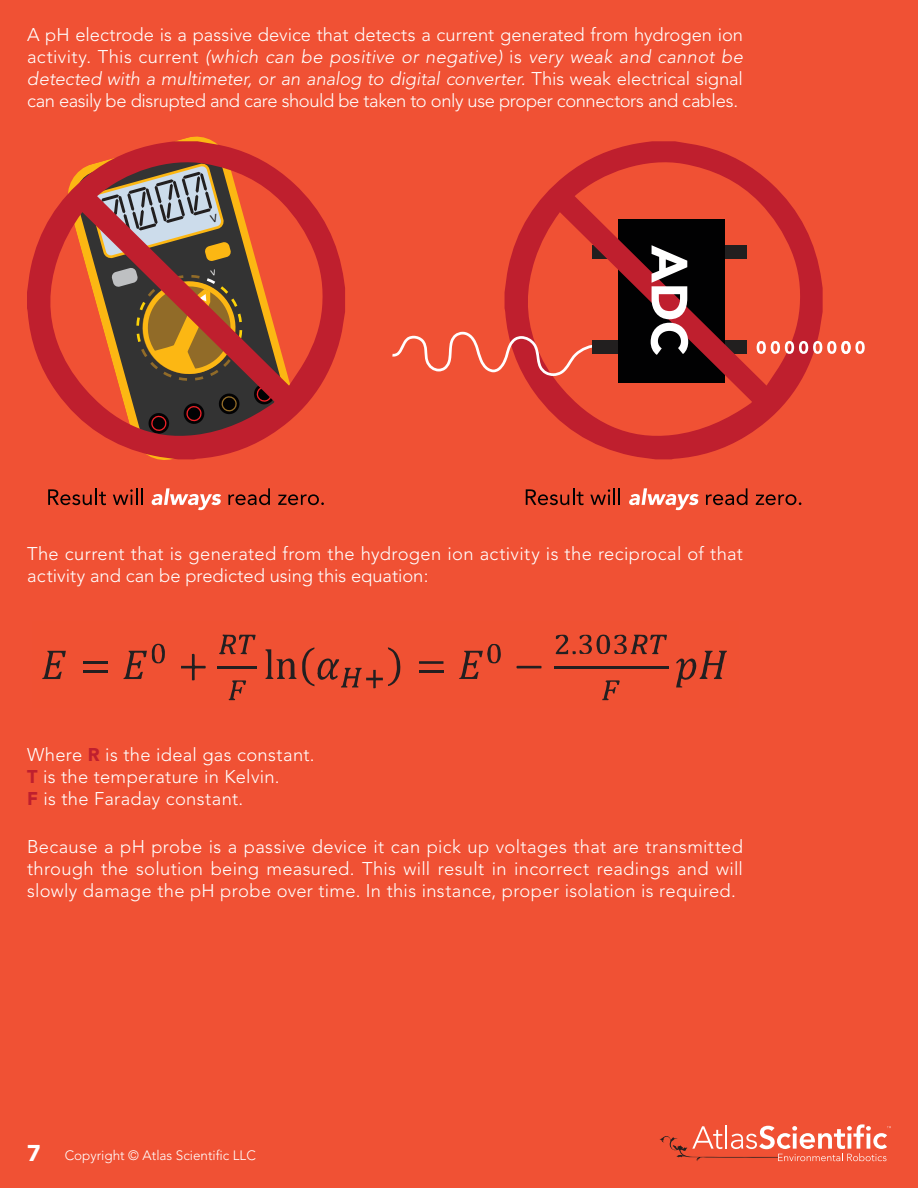
<style>
.page{position:relative;width:918px;height:1188px;background:#f05134}
.page>*{position:absolute;margin:0;border:0;box-sizing:border-box;transform-origin:0 0}
.t1{font:64.8px "Calculator";color:#221f1f}
.t2{font:300 18.3px/22px "Avenir";letter-spacing:.01em;color:#fff}
.t3{font:300 18.3px/22px "Avenir";letter-spacing:-.01em;color:#fff}
.t4{font:300 13.5px "Avenir";color:#fff}
.t5{font:900 11.1px "Avenir";color:#fff}
.s1{font-style:italic}
.s2{font-weight:900;font-size:9px;color:#bf1f2e}
</style>
<div class="page">
<svg style="left:48px;top:488px;width:58px;height:17px"></svg>
<svg style="left:113px;top:488px;width:30px;height:17px"></svg>
<svg style="left:151px;top:488px;width:70px;height:22px"></svg>
<svg style="left:228px;top:488px;width:42px;height:17px"></svg>
<svg style="left:278px;top:494px;width:46px;height:11px"></svg>
<svg style="left:526px;top:488px;width:58px;height:17px"></svg>
<svg style="left:590px;top:488px;width:30px;height:17px"></svg>
<svg style="left:629px;top:488px;width:70px;height:22px"></svg>
<svg style="left:706px;top:488px;width:41px;height:17px"></svg>
<svg style="left:756px;top:494px;width:45px;height:11px"></svg>
<svg style="left:505px;top:141px;width:318px;height:318px"></svg>
<svg style="left:651px;top:245px;width:37px;height:110px;background:#907a7c"></svg>
<svg style="left:757px;top:341px;width:108px;height:13px"></svg>
<svg style="left:392px;top:332px;width:207px;height:44px"></svg>
<div style="left:592px;top:340px;width:26px;height:14px;background:#221f1f"></div>
<hr style="left:554px;top:666px;width:115px;height:2px;background:#231f20">
<svg style="left:42px;top:651px;width:24px;height:28px"></svg>
<svg style="left:676px;top:651px;width:51px;height:36px"></svg>
<svg style="left:181px;top:654px;width:25px;height:26px"></svg>
<svg style="left:459px;top:644px;width:42px;height:35px"></svg>
<svg style="left:123px;top:644px;width:42px;height:35px"></svg>
<hr style="left:218px;top:666px;width:39px;height:2px;background:#231f20">
<svg style="left:602px;top:680px;width:18px;height:20px"></svg>
<svg style="left:229px;top:680px;width:17px;height:20px"></svg>
<svg style="left:219px;top:634px;width:37px;height:21px"></svg>
<svg style="left:265px;top:647px;width:135px;height:41px"></svg>
<svg style="left:516px;top:666px;width:26px;height:2px"></svg>
<hr style="left:419px;top:670px;width:24px;height:3px;background:#231f20">
<hr style="left:83px;top:661px;width:24px;height:3px;background:#231f20">
<svg style="left:419px;top:661px;width:24px;height:3px"></svg>
<hr style="left:83px;top:671px;width:24px;height:2px;background:#231f20">
<svg style="left:555px;top:634px;width:112px;height:20px"></svg>
<svg style="left:27px;top:141px;width:318px;height:318px"></svg>
<svg style="left:660px;top:1124px;width:231px;height:37px"></svg>
<svg style="left:87px;top:161px;width:155px;height:220px;background:#9b6a4f"></svg>
<p class="t3" style="left:27px;top:25px;width:720px">A pH electrode is a passive device that detects a current generated from hydrogen ion activity. This current <span class="s1">(which can be positive or negative)</span> is <span class="s1">very weak and cannot be detected with a multimeter, or an analog to digital converter.</span> This weak electrical signal can easily be disrupted and care should be taken to only use proper connectors and cables.</p>
<h1 class="t1" style="left:91px;top:181px;width:114px;rotate:-15deg">0000</h1>
<p class="t2" style="left:27px;top:545px;width:718px">The current that is generated from the hydrogen ion activity is the reciprocal of that activity and can be predicted using this equation:</p>
<p class="t2" style="left:27px;top:745px;width:289px">Where <span class="s2">R</span> is the ideal gas constant.<br><span class="s2">T</span> is the temperature in Kelvin.<br><span class="s2">F</span> is the Faraday constant.</p>
<p class="t2" style="left:27px;top:837px;width:718px;text-align:justify">Because a pH probe is a passive device it can pick up voltages that are transmitted through the solution being measured. This will result in incorrect readings and will slowly damage the pH probe over time. In this instance, proper isolation is required.</p>
<p class="t5" style="left:27px;top:1151px;width:15px">7</p>
<p class="t4" style="left:65px;top:1150px;width:193px">Copyright © Atlas Scientific LLC</p>
</div>
